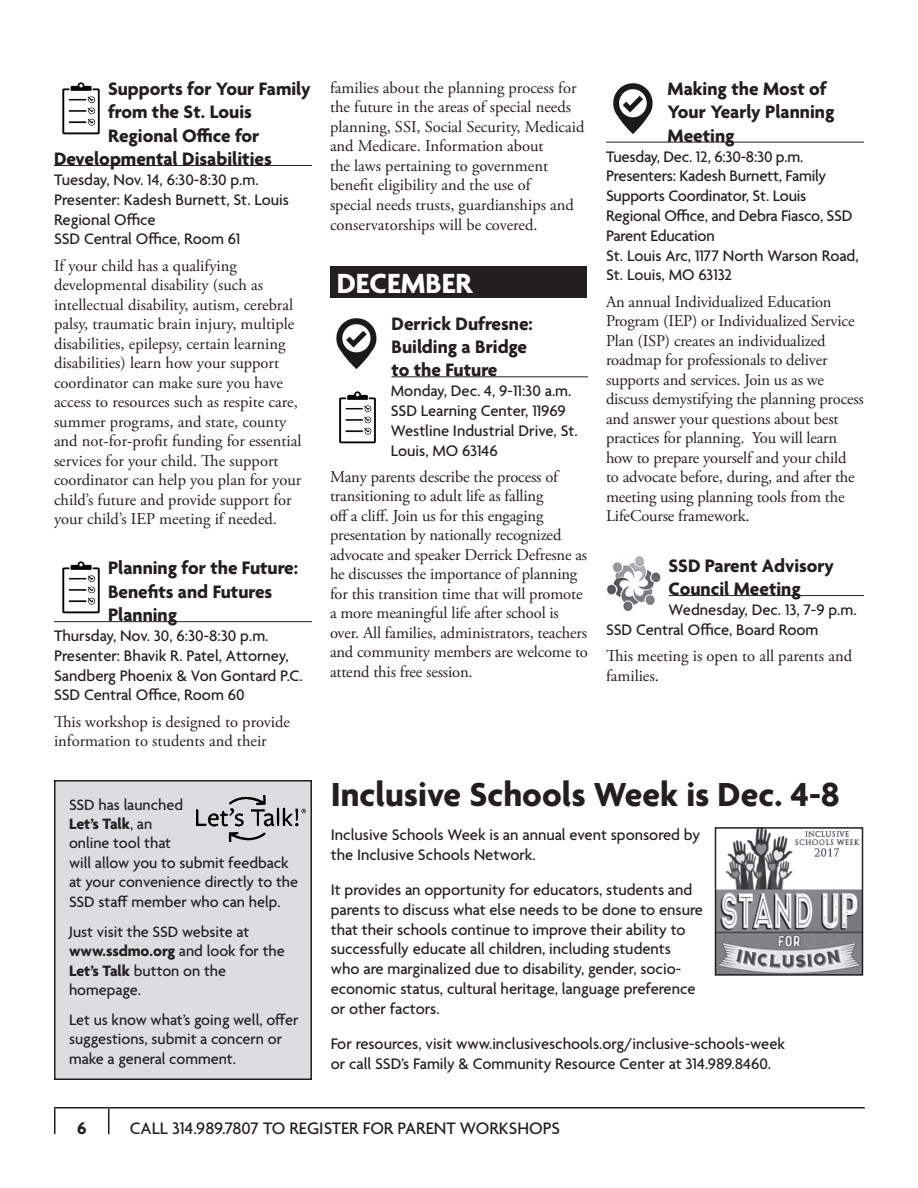
<style>
.page{position:relative;width:918px;height:1188px;background:#fff}
.page>*{position:absolute;margin:0;border:0;box-sizing:border-box;transform-origin:0 0}
.Parent_Workshop_-_Cl{font:700 36px "Agenda";color:#231f20}
.Parent_Workshop_Head{font:700 30px "Agenda";color:#fff}
.Parent_Workshop_Work{font:700 19.5px/23.4px "Agenda";color:#231f20}
.t1{font:500 18px "Agenda";color:#231f20}
.t2{font:700 18px "Agenda";color:#231f20}
.Parent_Workshop_-_Cl-2{font:16.5px/19.5px "Adobe Garamond Pro";letter-spacing:-.005em;color:#231f20}
.Parent_Workshop_-_Da{font:500 16.5px/19.8px "Agenda";color:#231f20}
.Parent_Workshop_-_Cl-3{font:500 16.5px/19.8px "Agenda";color:#231f20}
.Parent_Workshop_-_Da-2{font:500 16.2px/19.5px "Agenda";color:#231f20}
.s1{font-weight:700}
</style>
<div class="page">
<hr style="left:54px;top:1107px;width:55px;height:1px;background:#231f20">
<hr style="left:109px;top:1107px;width:756px;height:1px;background:#231f20">
<hr style="left:108px;top:1109px;width:2px;height:25px;background:#231f20">
<hr style="left:54px;top:1109px;width:2px;height:25px;background:#231f20">
<div style="left:330px;top:266px;width:256px;height:32px;background:#231f20"></div>
<hr style="left:54px;top:165px;width:258px;height:1px;background:#231f20">
<hr style="left:54px;top:621px;width:258px;height:1px;background:#231f20">
<img style="left:62px;top:82px;width:38px;height:53px">
<img style="left:62px;top:561px;width:38px;height:53px">
<hr style="left:392px;top:376px;width:196px;height:1px;background:#231f20">
<img style="left:336px;top:318px;width:41px;height:51px">
<hr style="left:606px;top:142px;width:258px;height:1px;background:#231f20">
<hr style="left:669px;top:595px;width:195px;height:1px;background:#231f20">
<img style="left:613px;top:83px;width:40px;height:51px">
<img style="left:606px;top:556px;width:55px;height:56px">
<div style="left:55px;top:781px;width:256px;height:298px;background:#dcdddf"></div>
<div style="left:54px;top:780px;width:258px;height:300px;border:2px solid #231f20"></div>
<img style="left:196px;top:796px;width:109px;height:46px">
<img style="left:718px;top:830px;width:142px;height:143px">
<div style="left:715px;top:827px;width:148px;height:149px;border:2px solid #231f20"></div>
<img style="left:339px;top:391px;width:37px;height:53px">
<p class="Parent_Workshop_Work" style="left:108px;top:78px;width:204px">Supports for Your Family</p>
<p class="Parent_Workshop_Work" style="left:108px;top:102px;width:145px">from the St. Louis</p>
<p class="Parent_Workshop_Work" style="left:108px;top:125px;width:153px">Regional Office for</p>
<p class="Parent_Workshop_Work" style="left:54px;top:148px;width:219px">Developmental Disabilities</p>
<p class="Parent_Workshop_-_Da" style="left:54px;top:171px;width:206px">Tuesday, Nov. 14, 6:30-8:30 p.m.</p>
<p class="Parent_Workshop_-_Da" style="left:54px;top:191px;width:237px">Presenter: Kadesh Burnett, St. Louis<br>Regional Office</p>
<p class="Parent_Workshop_-_Da" style="left:54px;top:230px;width:188px">SSD Central Office, Room 61</p>
<p class="Parent_Workshop_-_Cl-2" style="left:54px;top:256px;width:249px">If your child has a qualifying developmental disability (such as intellectual disability, autism, cerebral palsy, traumatic brain injury, multiple disabilities, epilepsy, certain learning disabilities) learn how your support coordinator can make sure you have access to resources such as respite care, summer programs, and state, county and not-for-profit funding for essential services for your child. The support coordinator can help you plan for your child’s future and provide support for your child’s IEP meeting if needed.</p>
<p class="Parent_Workshop_Work" style="left:108px;top:558px;width:192px">Planning for the Future:<br>Benefits and Futures<br>Planning</p>
<p class="Parent_Workshop_-_Da" style="left:54px;top:627px;width:216px">Thursday, Nov. 30, 6:30-8:30 p.m.</p>
<p class="Parent_Workshop_-_Da" style="left:54px;top:647px;width:250px">Presenter: Bhavik R. Patel, Attorney,<br>Sandberg Phoenix &amp; Von Gontard P.C.</p>
<p class="Parent_Workshop_-_Da" style="left:54px;top:686px;width:192px">SSD Central Office, Room 60</p>
<p class="Parent_Workshop_-_Cl-2" style="left:54px;top:712px;width:238px">This workshop is designed to provide information to students and their</p>
<p class="Parent_Workshop_-_Da-2" style="left:69px;top:796px;width:231px">SSD has launched<br><span class="s1">Let’s Talk</span>, an<br>online tool that<br>will allow you to submit feedback at your convenience directly to the<br>SSD staff member who can help.</p>
<p class="Parent_Workshop_-_Da-2" style="left:69px;top:923px;width:217px">Just visit the SSD website at <span class="s1">www.ssdmo.org</span> and look for the<br><span class="s1">Let’s Talk</span> button on the homepage.</p>
<p class="Parent_Workshop_-_Da-2" style="left:69px;top:1011px;width:231px">Let us know what’s going well, offer suggestions, submit a concern or make a general comment.</p>
<p class="Parent_Workshop_-_Cl-2" style="left:330px;top:79px;width:256px">families about the planning process for the future in the areas of special needs planning, SSI, Social Security, Medicaid and Medicare. Information about<br>the laws pertaining to government benefit eligibility and the use of<br>special needs trusts, guardianships and conservatorships will be covered.</p>
<p class="Parent_Workshop_Head" style="left:337px;top:267px;width:137px">DECEMBER</p>
<p class="Parent_Workshop_Work" style="left:392px;top:313px;width:143px">Derrick Dufresne:<br>Building a Bridge to the Future</p>
<p class="Parent_Workshop_-_Da" style="left:391px;top:382px;width:182px">Monday, Dec. 4, 9-11:30 a.m.</p>
<p class="Parent_Workshop_-_Da" style="left:391px;top:402px;width:189px">SSD Learning Center, 11969<br>Westline Industrial Drive, St.<br>Louis, MO 63146</p>
<p class="Parent_Workshop_-_Cl-2" style="left:330px;top:468px;width:260px">Many parents describe the process of transitioning to adult life as falling<br>off a cliff. Join us for this engaging presentation by nationally recognized advocate and speaker Derrick Defresne as he discusses the importance of planning for this transition time that will promote a more meaningful life after school is over. All families, administrators, teachers and community members are welcome to attend this free session.</p>
<p class="Parent_Workshop_Work" style="left:668px;top:78px;width:168px">Making the Most of<br>Your Yearly Planning<br>Meeting</p>
<p class="Parent_Workshop_-_Da" style="left:606px;top:147px;width:199px">Tuesday, Dec. 12, 6:30-8:30 p.m.</p>
<p class="Parent_Workshop_-_Da" style="left:606px;top:167px;width:248px">Presenters: Kadesh Burnett, Family<br>Supports Coordinator, St. Louis<br>Regional Office, and Debra Fiasco, SSD<br>Parent Education</p>
<p class="Parent_Workshop_-_Da" style="left:606px;top:246px;width:254px">St. Louis Arc, 1177 North Warson Road,<br>St. Louis, MO 63132</p>
<p class="Parent_Workshop_-_Cl-2" style="left:606px;top:292px;width:259px">An annual Individualized Education Program (IEP) or Individualized Service Plan (ISP) creates an individualized roadmap for professionals to deliver supports and services. Join us as we discuss demystifying the planning process and answer your questions about best practices for planning. You will learn how to prepare yourself and your child<br>to advocate before, during, and after the meeting using planning tools from the LifeCourse framework.</p>
<p class="Parent_Workshop_Work" style="left:669px;top:555px;width:167px">SSD Parent Advisory<br>Council Meeting</p>
<p class="Parent_Workshop_-_Da" style="left:669px;top:601px;width:190px">Wednesday, Dec. 13, 7-9 p.m.</p>
<p class="Parent_Workshop_-_Da" style="left:606px;top:621px;width:214px">SSD Central Office, Board Room</p>
<p class="Parent_Workshop_-_Cl-2" style="left:606px;top:647px;width:248px">This meeting is open to all parents and families.</p>
<p class="Parent_Workshop_-_Cl" style="left:331px;top:776px;width:511px">Inclusive Schools Week is Dec. 4-8</p>
<p class="Parent_Workshop_-_Cl-3" style="left:331px;top:826px;width:371px">Inclusive Schools Week is an annual event sponsored by the Inclusive Schools Network.</p>
<p class="Parent_Workshop_-_Cl-3" style="left:331px;top:881px;width:374px">It provides an opportunity for educators, students and parents to discuss what else needs to be done to ensure that their schools continue to improve their ability to successfully educate all children, including students who are marginalized due to disability, gender, socio&shy;economic status, cultural heritage, language preference or other factors.</p>
<p class="Parent_Workshop_-_Cl-3" style="left:331px;top:1035px;width:456px">For resources, visit www.inclusiveschools.org/inclusive-schools-week or call SSD’s Family &amp; Community Resource Center at 314.989.8460.</p>
<p class="t2" style="left:77px;top:1119px;width:11px">6</p>
<p class="t1" style="left:130px;top:1119px;width:432px">CALL 314.989.7807 TO REGISTER FOR PARENT WORKSHOPS</p>
</div>
